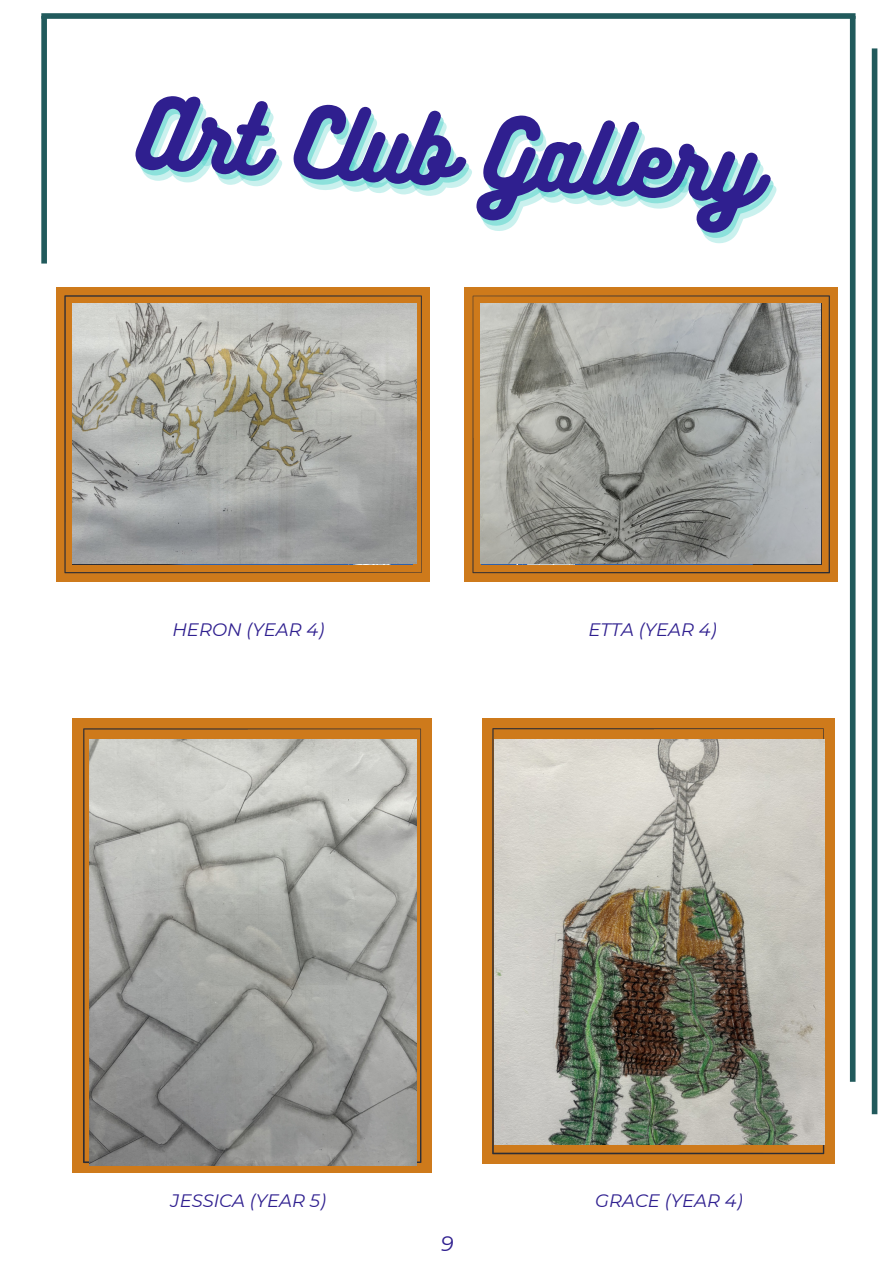
<style>
.page{position:relative;width:893px;height:1264px;background:#fff}
.page>*{position:absolute;margin:0;border:0;box-sizing:border-box;transform-origin:0 0}
.t1{font:86.4px "Bukhari Script";color:#2f1f8f}
.t2{font:italic 21px "Montserrat";color:#2f1f8f}
.t3{font:italic 18px "Montserrat";color:#2f1f8f}
</style>
<div class="page">
<div style="left:41px;top:13px;width:814px;height:6px;background:#215a5c"></div>
<div style="left:849px;top:16px;width:6px;height:1065px;background:#215a5c"></div>
<div style="left:41px;top:16px;width:6px;height:247px;background:#215a5c"></div>
<div style="left:871px;top:48px;width:6px;height:1066px;background:#215a5c"></div>
<div style="left:56px;top:287px;width:374px;height:295px;background:#ce7a1b"></div>
<svg style="left:64px;top:295px;width:358px;height:278px"></svg>
<div style="left:464px;top:287px;width:374px;height:294px;background:#ce7a1b"></div>
<svg style="left:472px;top:295px;width:357px;height:278px"></svg>
<div style="left:73px;top:718px;width:359px;height:455px;background:#ce7a1b"></div>
<svg style="left:83px;top:728px;width:338px;height:434px"></svg>
<div style="left:482px;top:718px;width:352px;height:446px;background:#ce7a1b"></div>
<svg style="left:492px;top:728px;width:332px;height:426px"></svg>
<img style="left:73px;top:304px;width:343px;height:259px">
<img style="left:480px;top:304px;width:340px;height:259px">
<img style="left:89px;top:739px;width:328px;height:426px">
<img style="left:494px;top:739px;width:330px;height:405px">
<p class="t1" style="left:142px;top:78px;width:621px;rotate:3deg">Art Club Gallery</p>
<p class="t3" style="left:172px;top:618px;width:153px">HERON (YEAR 4)</p>
<p class="t3" style="left:588px;top:618px;width:130px">ETTA (YEAR 4)</p>
<p class="t3" style="left:171px;top:1189px;width:157px">JESSICA (YEAR 5)</p>
<p class="t2" style="left:441px;top:1230px;width:14px">9</p>
<p class="t3" style="left:595px;top:1189px;width:149px">GRACE (YEAR 4)</p>
</div>
